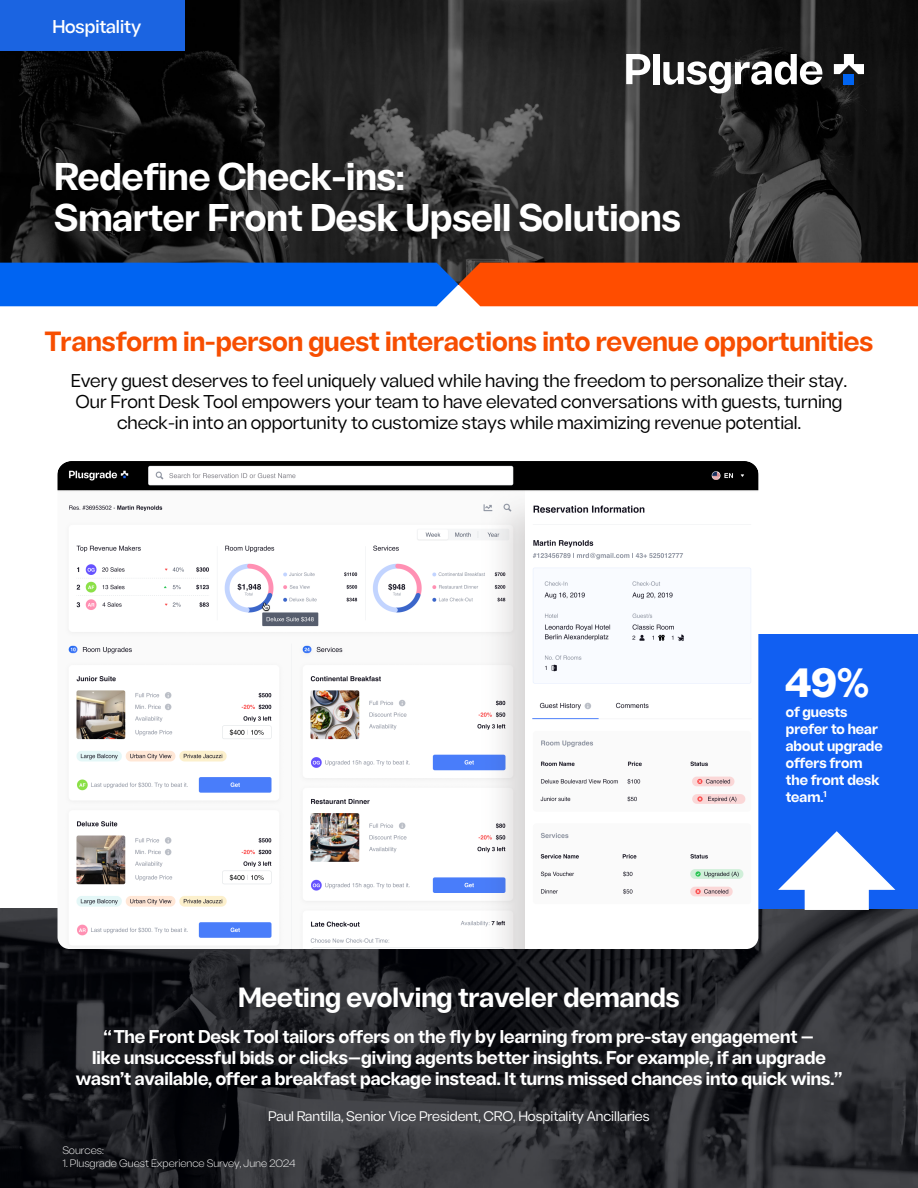
<style>
.page{position:relative;width:918px;height:1188px;background:#fff}
.page>*{position:absolute;margin:0;border:0;box-sizing:border-box;transform-origin:0 0}
.t1{font:800 40.5px "Sherika";color:#fff}
.t2{font:700 37.5px/40.5px "Sherika";color:#fff}
.t3{font:700 27px "Sherika";color:#f74e01}
.t4{font:700 27px "Sherika";color:#fff}
.t5{font:18px/21px "Sherika";color:#000;text-align:center}
.t6{font:700 18px/21px "Sherika";color:#fff;text-align:center}
.t7{font:500 18px "Sherika";color:#fff}
.t8{font:700 14.25px/17px "Sherika";color:#fff}
.t9{font:13.5px "Sherika";color:#fff}
.t10{font:300 10.5px "Sherika";color:#fff}
</style>
<div class="page">
<img style="left:0;top:909px;width:918px;height:279px">
<img style="left:0;top:0;width:918px;height:263px">
<svg style="left:626px;top:54px;width:24px;height:30px"></svg>
<div style="left:653px;top:54px;width:6px;height:30px;background:#fff"></div>
<svg style="left:663px;top:54px;width:159px;height:39px"></svg>
<svg style="left:834px;top:54px;width:30px;height:20px"></svg>
<div style="left:844px;top:74px;width:10px;height:10px;background:#0064f2"></div>
<svg style="left:0;top:263px;width:918px;height:43px;background:#7f5a7a"></svg>
<div style="left:0;top:0;width:185px;height:51px;background:#1b64e1"></div>
<div style="left:743px;top:634px;width:175px;height:275px;background:#115ff2"></div>
<img style="left:58px;top:461px;width:700px;height:488px">
<svg style="left:778px;top:831px;width:117px;height:79px"></svg>
<p class="t7" style="left:52px;top:16px;width:90px">Hospitality</p>
<h2 class="t2" style="left:54px;top:156px;width:628px">Redefine Check-ins:<br>Smarter Front Desk Upsell Solutions</h2>
<h3 class="t3" style="left:45px;top:324px;width:830px">Transform in-person guest interactions into revenue opportunities</h3>
<p class="t5" style="left:71px;top:369px;width:778px">Every guest deserves to feel uniquely valued while having the freedom to personalize their stay.<br>Our Front Desk Tool empowers your team to have elevated conversations with guests, turning check-in into an opportunity to customize stays while maximizing revenue potential.</p>
<h1 class="t1" style="left:786px;top:657px;width:85px">49%</h1>
<p class="t8" style="left:786px;top:703px;width:98px">of guests prefer to hear about upgrade offers from the front desk team.<sup>1</sup></p>
<h3 class="t4" style="left:238px;top:980px;width:443px">Meeting evolving traveler demands</h3>
<p class="t6" style="left:76px;top:1025px;width:768px">“The Front Desk Tool tailors offers on the fly by learning from pre-stay engagement —<br>like unsuccessful bids or clicks—giving agents better insights. For example, if an upgrade wasn’t available, offer a breakfast package instead. It turns missed chances into quick wins.”</p>
<p class="t9" style="left:268px;top:1108px;width:383px">Paul Rantilla, Senior Vice President, CRO, Hospitality Ancillaries</p>
<p class="t10" style="left:62px;top:1144px;width:43px">Sources:</p>
<p class="t10" style="left:62px;top:1157px;width:235px">1. Plusgrade Guest Experience Survey, June 2024</p>
</div>
